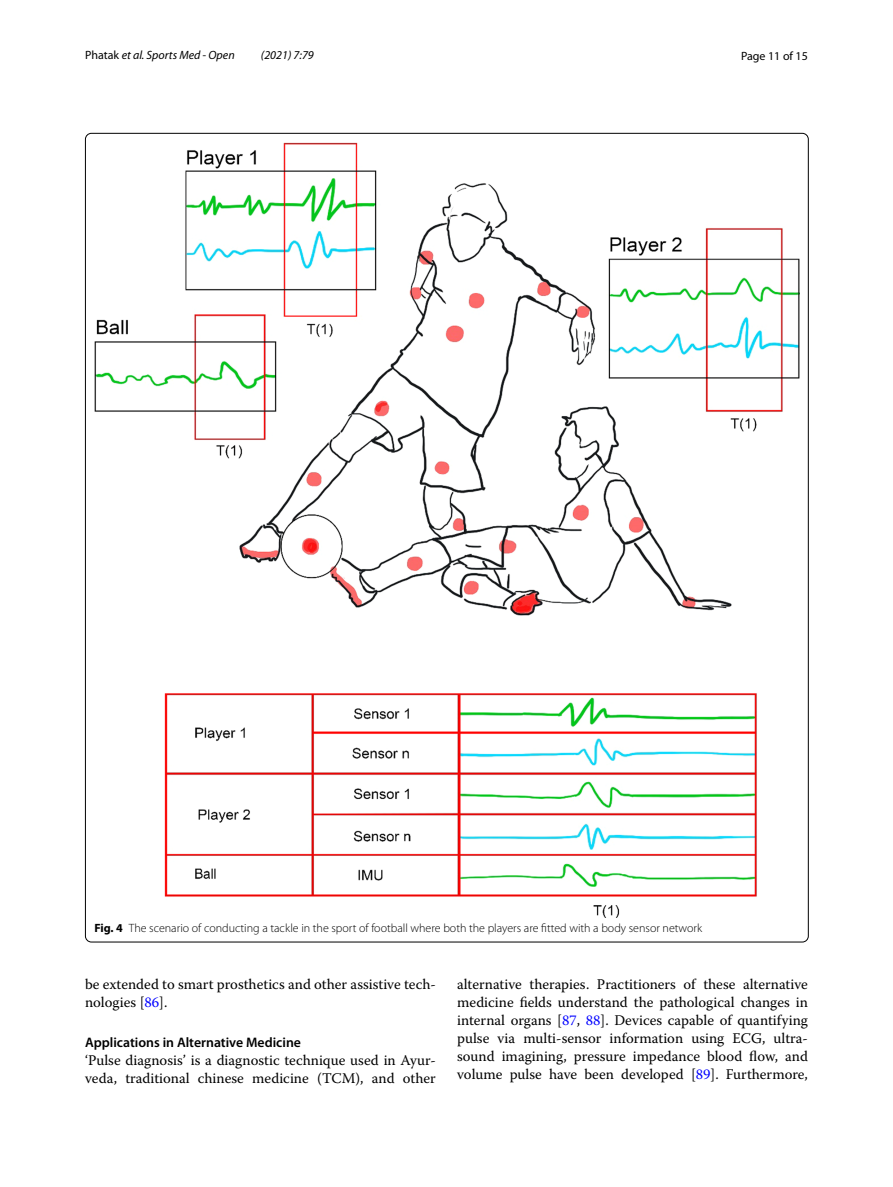
<style>
.page{position:relative;width:893px;height:1187px;background:#fff}
.page>*{position:absolute;margin:0;border:0;box-sizing:border-box;transform-origin:0 0}
.t1{font:14.7px/18px "Warnock Pro";color:#000}
.t2{font:600 13.8px "Myriad Pro";color:#000}
.t3{font:300 12px "Myriad Pro";color:#000}
.t4{font:italic 12px "Myriad Pro";color:#000}
.t5{font:12px "Myriad Pro";color:#000}
.s1{font-style:normal}
.s2{font-weight:700}
.s3{color:#00f}
</style>
<div class="page">
<img style="left:94px;top:142px;width:706px;height:775px">
<p class="t4" style="left:85px;top:48px;width:151px"><span class="s1">Phatak</span> et al. Sports Med - Open</p>
<p class="t4" style="left:261px;top:48px;width:54px">(2021) 7:79</p>
<p class="t5" style="left:741px;top:48px;width:68px">Page 11 of 15</p>
<p class="t3" style="left:94px;top:921px;width:609px"><span class="s2">Fig. 4</span> The scenario of conducting a tackle in the sport of football where both the players are fitted with a body sensor network</p>
<p class="t1" style="left:85px;top:975px;width:352px">be extended to smart prosthetics and other assistive tech&shy;nologies [<span class="s3">86</span>].</p>
<p class="t2" style="left:85px;top:1033px;width:217px">Applications in Alternative Medicine</p>
<p class="t1" style="left:85px;top:1050px;width:352px">‘Pulse diagnosis’ is a diagnostic technique used in Ayur&shy;veda, traditional chinese medicine (TCM), and other</p>
<p class="t1" style="left:457px;top:975px;width:352px;text-align:justify">alternative therapies. Practitioners of these alternative medicine fields understand the pathological changes in internal organs [<span class="s3">87</span>, <span class="s3">88</span>]. Devices capable of quantifying pulse via multi-sensor information using ECG, ultra&shy;sound imagining, pressure impedance blood flow, and volume pulse have been developed [<span class="s3">89</span>]. Furthermore,</p>
</div>
